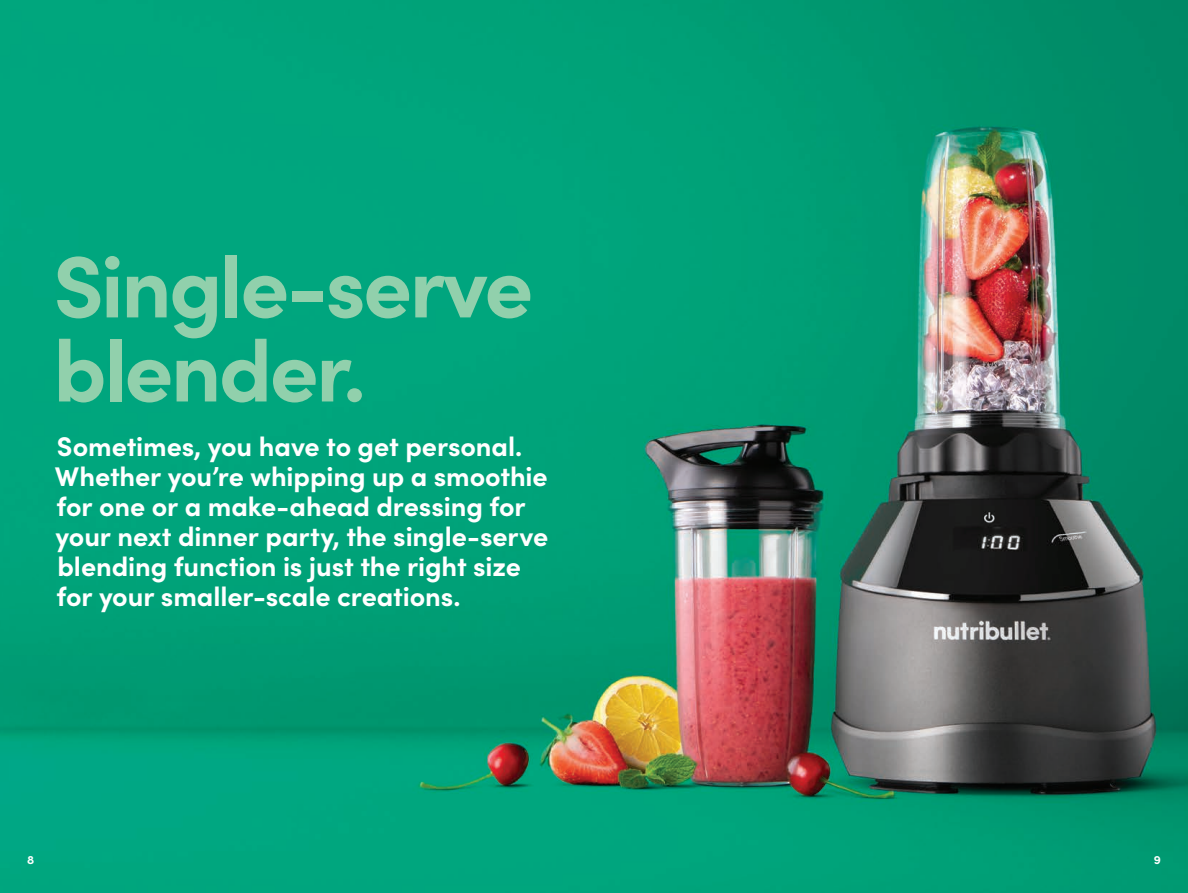
<style>
.page{position:relative;width:1188px;height:893px;background:#fff}
.page>*{position:absolute;margin:0;border:0;box-sizing:border-box;transform-origin:0 0}
.t1{font:700 87px/84px "Sofia Pro";letter-spacing:-.03em;color:#91d0ac}
.t2{font:700 27px/30px "Sofia Pro";letter-spacing:-.005em;color:#fff}
.t3{font:700 12px "Sofia Pro";color:#fff}
</style>
<div class="page">
<img style="left:0;top:0;width:1188px;height:893px">
<p class="t1" style="left:53px;top:238px;width:482px">Single-serve blender.</p>
<p class="t2" style="left:55px;top:429px;width:495px">Sometimes, you have to get personal.<br>Whether you’re whipping up a smoothie for one or a make-ahead dressing for your next dinner party, the single-serve blending function is just the right size for your smaller-scale creations.</p>
<p class="t3" style="left:27px;top:850px;width:9px">8</p>
<p class="t3" style="left:1154px;top:850px;width:9px">9</p>
</div>
